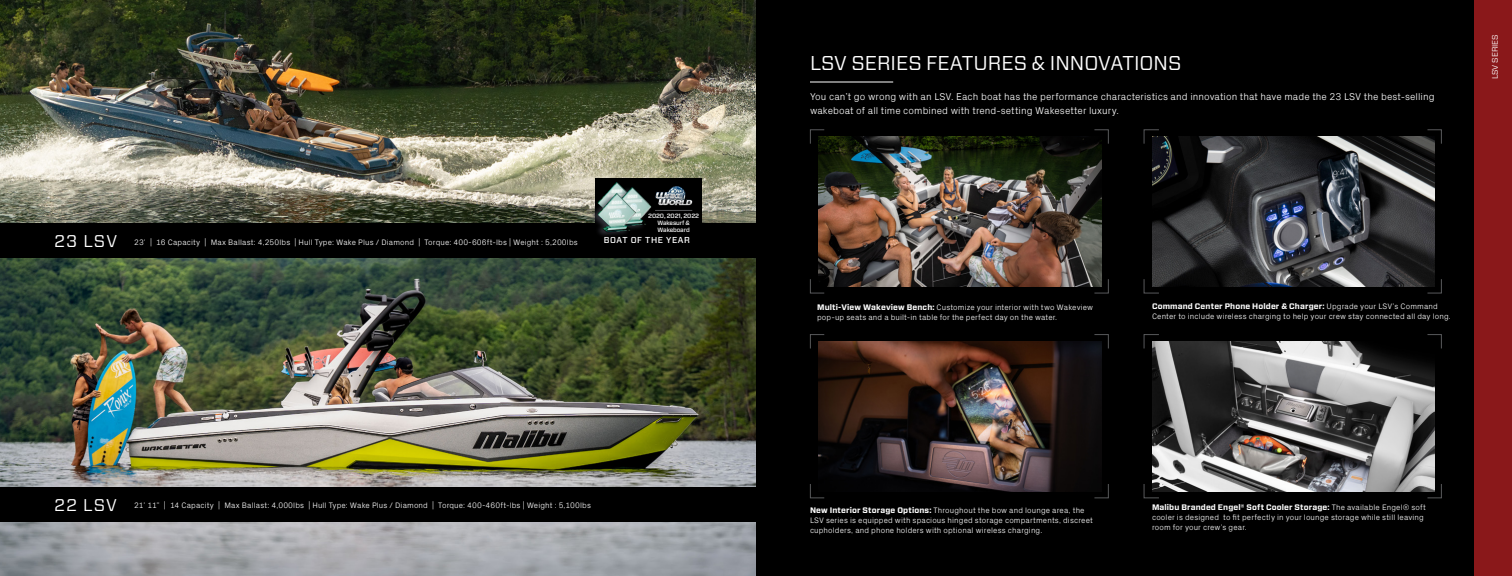
<style>
.page{position:relative;width:1512px;height:576px;background:#fff}
.page>*{position:absolute;margin:0;border:0;box-sizing:border-box;transform-origin:0 0}
.t1{font:20px "Forza";color:#fff}
.t2{font:17px "Forza";letter-spacing:.065em;color:#fff}
.t3{font:300 10px/14px "Px Grotesk";letter-spacing:.005em;color:#fff}
.t4{font:500 8.6px "Forza";letter-spacing:.07em;color:#fff}
.t5{font:300 8px/10px "Px Grotesk";letter-spacing:.015em;color:#fff}
.t6{font:700 8px "Forza";letter-spacing:.015em;color:#fff}
.t7{font:8px "Forza";color:#fff}
.t8{font:500 6.2px/6.7px "Forza";letter-spacing:-.02em;color:#fff;text-align:center}
.s1{font-family:"Forza";font-weight:700}
.s2{font-family:"Px Grotesk";font-weight:300}
</style>
<div class="page">
<img style="left:0;top:0;width:756px;height:223px">
<img style="left:0;top:258px;width:756px;height:318px">
<div style="left:0;top:223px;width:756px;height:35px;background:#000"></div>
<div style="left:595px;top:178px;width:107px;height:47px;background:#000"></div>
<div style="left:0;top:487px;width:756px;height:35px;background:#000"></div>
<div style="left:756px;top:0;width:724px;height:576px;background:#000"></div>
<svg style="left:810px;top:129px;width:15px;height:15px"></svg>
<svg style="left:1143px;top:129px;width:17px;height:15px"></svg>
<svg style="left:1094px;top:484px;width:15px;height:15px"></svg>
<svg style="left:1427px;top:484px;width:15px;height:15px"></svg>
<svg style="left:810px;top:334px;width:15px;height:15px"></svg>
<svg style="left:1143px;top:334px;width:16px;height:15px"></svg>
<svg style="left:1094px;top:279px;width:15px;height:15px"></svg>
<svg style="left:1427px;top:279px;width:15px;height:15px"></svg>
<svg style="left:810px;top:279px;width:15px;height:15px"></svg>
<svg style="left:1143px;top:279px;width:17px;height:15px"></svg>
<svg style="left:1094px;top:334px;width:15px;height:15px"></svg>
<svg style="left:1427px;top:334px;width:15px;height:15px"></svg>
<svg style="left:810px;top:484px;width:15px;height:15px"></svg>
<svg style="left:1143px;top:484px;width:17px;height:15px"></svg>
<svg style="left:1094px;top:129px;width:15px;height:15px"></svg>
<svg style="left:1427px;top:129px;width:15px;height:15px"></svg>
<img style="left:818px;top:137px;width:284px;height:149px">
<div style="left:1474px;top:0;width:38px;height:576px;background:#8a181a"></div>
<hr style="left:810px;top:82px;width:83px;height:1px;background:#fff">
<img style="left:1152px;top:137px;width:283px;height:149px">
<img style="left:1152px;top:341px;width:283px;height:150px">
<img style="left:818px;top:341px;width:284px;height:150px">
<img style="left:655px;top:186px;width:38px;height:20px">
<hr style="left:655px;top:210px;width:37px;height:1px;background:#58595b">
<img style="left:614px;top:182px;width:6px;height:3px">
<div style="left:606px;top:185px;width:46px;height:47px;background:#41424c;opacity:.75"></div>
<img style="left:611px;top:185px;width:41px;height:43px">
<div style="left:590px;top:192px;width:46px;height:46px;background:#41424c;opacity:.75"></div>
<img style="left:595px;top:191px;width:44px;height:43px">
<p class="t8" style="left:648px;top:213px;width:52px">2020, 2021, 2022<br>Wakesurf &amp;<br>Wakeboard</p>
<h2 class="t2" style="left:54px;top:230px;width:65px">23 LSV</h2>
<p class="t4" style="left:604px;top:235px;width:88px">BOAT OF THE YEAR</p>
<p class="t5" style="left:134px;top:236px;width:445px">23’ | 16 Capacity | Max Ballast: 4,250lbs | Hull Type: Wake Plus / Diamond | Torque: 400-606ft-lbs | Weight : 5,200lbs</p>
<h2 class="t2" style="left:54px;top:494px;width:65px">22 LSV</h2>
<p class="t5" style="left:134px;top:500px;width:458px">21’ 11” | 14 Capacity | Max Ballast: 4,000lbs | Hull Type: Wake Plus / Diamond | Torque: 400-460ft-lbs | Weight : 5,100lbs</p>
<h1 class="t1" style="left:810px;top:50px;width:373px">LSV SERIES FEATURES &amp; INNOVATIONS</h1>
<p class="t3" style="left:810px;top:88px;width:626px">You can’t go wrong with an LSV. Each boat has the performance characteristics and innovation that have made the 23 LSV the best-selling wakeboat of all time combined with trend-setting Wakesetter luxury.</p>
<p class="t7" style="left:1490px;top:79px;width:46px;rotate:-90deg">LSV SERIES</p>
<p class="t5" style="left:817px;top:302px;width:278px"><span class="s1">Multi-View Wakeview Bench:</span> Customize your interior with two Wakeview pop-up seats and a built-in table for the perfect day on the water.</p>
<p class="t6" style="left:1152px;top:301px;width:287px">Command Center Phone Holder &amp; Charger: <span class="s2">Upgrade your LSV’s Command</span></p>
<p class="t5" style="left:1152px;top:311px;width:300px">Center to include wireless charging to help your crew stay connected all day long.</p>
<p class="t5" style="left:810px;top:505px;width:284px"><span class="s1">New Interior Storage Options:</span> Throughout the bow and lounge area, the<br>LSV series is equipped with spacious hinged storage compartments, discreet cupholders, and phone holders with optional wireless charging.</p>
<p class="t6" style="left:1152px;top:502px;width:275px">Malibu Branded Engel® Soft Cooler Storage: <span class="s2">The available Engel® soft</span></p>
<p class="t5" style="left:1152px;top:512px;width:273px">cooler is designed to fit perfectly in your lounge storage while still leaving room for your crew’s gear.</p>
</div>
